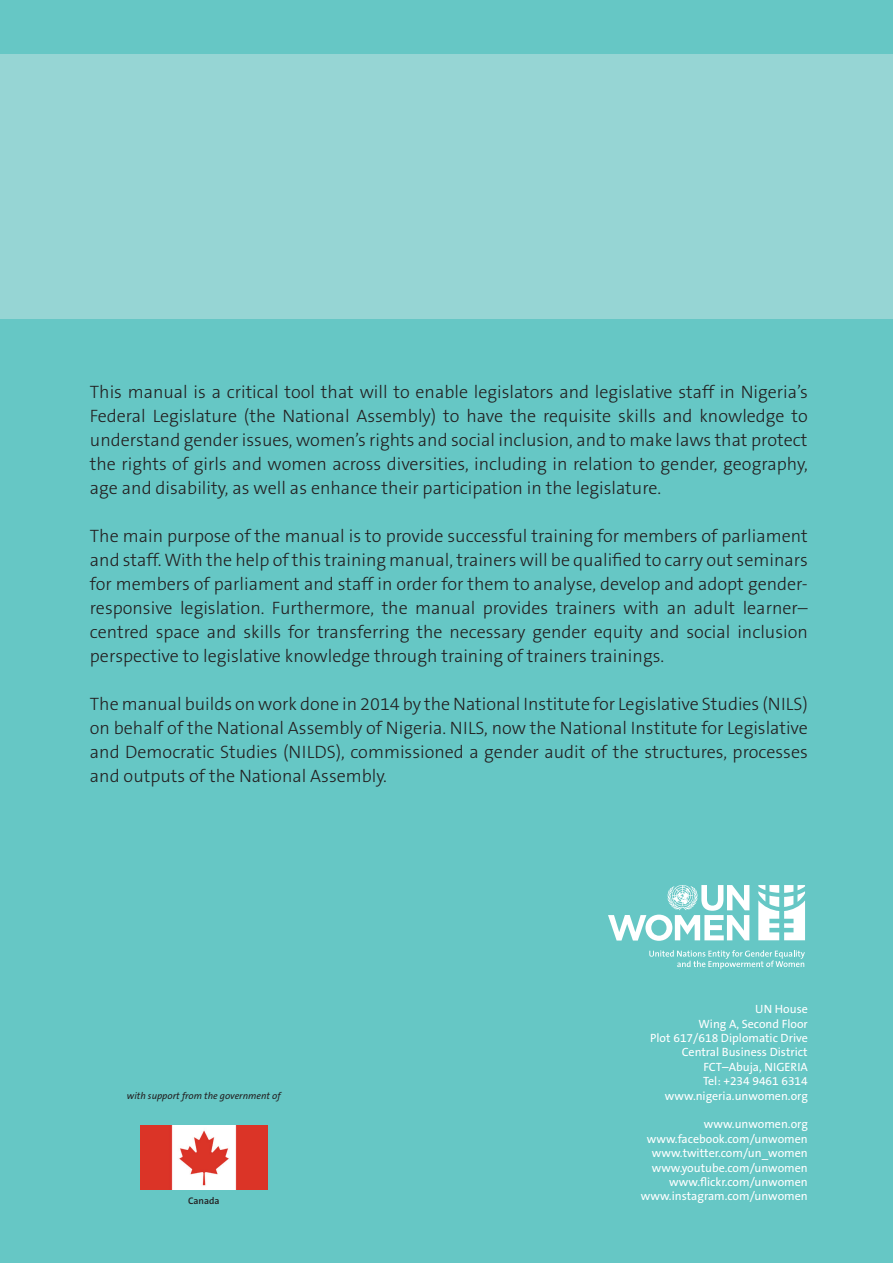
<style>
.page{position:relative;width:893px;height:1263px;background:#66c7c5}
.page>*{position:absolute;margin:0;border:0;box-sizing:border-box;transform-origin:0 0}
.t1{font:300 18px/24px "The Sans B3";color:#231f20;text-align:justify}
.t2{font:12px/14.4px "The Sans B5 Plain";color:#fff;text-align:right}
.t3{font:italic 9.6px "The Sans B5 Plain";color:#231f20}
.t4{font:600 9.6px "The Sans B6";color:#231f20}
</style>
<div class="page">
<svg style="left:608px;top:885px;width:141px;height:56px"></svg>
<svg style="left:649px;top:950px;width:156px;height:19px"></svg>
<svg style="left:758px;top:885px;width:47px;height:55px"></svg>
<div style="left:0;top:54px;width:893px;height:265px;background:#96d5d4"></div>
<img style="left:140px;top:1126px;width:127px;height:63px">
<p class="t1" style="left:90px;top:381px;width:719px">This manual is a critical tool that will to enable legislators and legislative staff in Nigeria’s Federal Legislature (the National Assembly) to have the requisite skills and knowledge to understand gender issues, women’s rights and social inclusion, and to make laws that protect the rights of girls and women across diversities, including in relation to gender, geography, age and disability, as well as enhance their participation in the legislature.</p>
<p class="t1" style="left:90px;top:525px;width:719px">The main purpose of the manual is to provide successful training for members of parliament and staff. With the help of this training manual, trainers will be qualified to carry out seminars for members of parliament and staff in order for them to analyse, develop and adopt gender&shy;responsive legislation. Furthermore, the manual provides trainers with an adult learner– centred space and skills for transferring the necessary gender equity and social inclusion perspective to legislative knowledge through training of trainers trainings.</p>
<p class="t1" style="left:90px;top:693px;width:719px">The manual builds on work done in 2014 by the National Institute for Legislative Studies (NILS) on behalf of the National Assembly of Nigeria. NILS, now the National Institute for Legislative and Democratic Studies (NILDS), commissioned a gender audit of the structures, processes and outputs of the National Assembly.</p>
<p class="t3" style="left:127px;top:1090px;width:155px">with support from the government of</p>
<p class="t4" style="left:188px;top:1196px;width:33px">Canada</p>
<p class="t2" style="left:650px;top:1002px;width:159px">UN House<br>Wing A, Second Floor<br>Plot 617/618 Diplomatic Drive<br>Central Business District<br>FCT–Abuja, NIGERIA<br>Tel: +234 9461 6314 www.nigeria.unwomen.org</p>
<p class="t2" style="left:641px;top:1117px;width:168px">www.unwomen.org www.facebook.com/unwomen www.twitter.com/un_women www.youtube.com/unwomen www.flickr.com/unwomen www.instagram.com/unwomen</p>
</div>
